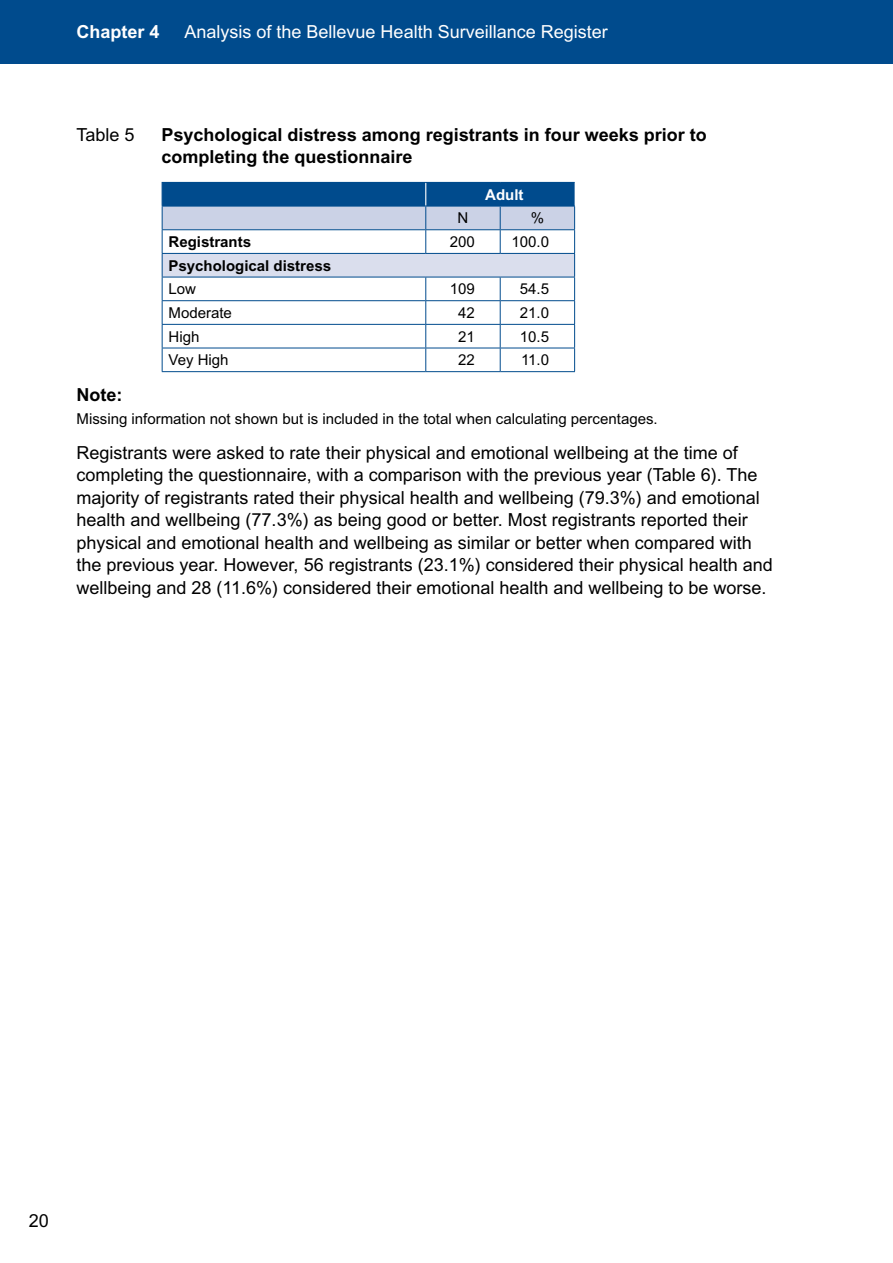
<style>
.page{position:relative;width:893px;height:1263px;background:#fff}
.page>*{position:absolute;margin:0;border:0;box-sizing:border-box;transform-origin:0 0}
.t1{font:18px/22.5px "Arial MT Std";color:#000}
.t2{font:700 18px/22.5px "Arial MT Std";color:#000}
.t3{font:18px "Arial MT Std";color:#fff}
.t4{font:700 18px "Arial MT Std";color:#fff}
.t5{font:15px "Arial MT Std";color:#000}
.t6{font:700 15px "Arial MT Std";color:#000}
.t7{font:700 15px "Arial MT Std";color:#fff}
</style>
<div class="page">
<div style="left:0;top:0;width:893px;height:64px;background:#004b8d"></div>
<svg style="left:162px;top:182px;width:413px;height:189px"></svg>
<hr style="left:162px;top:371px;width:264px;height:1px;background:#004b8d">
<hr style="left:426px;top:371px;width:74px;height:1px;background:#004b8d">
<hr style="left:500px;top:371px;width:75px;height:1px;background:#004b8d">
<p class="t4" style="left:77px;top:22px;width:85px">Chapter 4</p>
<p class="t3" style="left:185px;top:22px;width:425px">Analysis of the Bellevue Health Surveillance Register</p>
<p class="t1" style="left:77px;top:123px;width:60px">Table 5</p>
<p class="t2" style="left:162px;top:123px;width:547px">Psychological distress among registrants in four weeks prior to completing the questionnaire</p>
<p class="t7" style="left:485px;top:186px;width:40px">Adult</p>
<p class="t5" style="left:458px;top:210px;width:12px">N</p>
<p class="t5" style="left:531px;top:210px;width:15px">%</p>
<p class="t6" style="left:169px;top:233px;width:84px">Registrants</p>
<p class="t5" style="left:450px;top:233px;width:27px">200</p>
<p class="t5" style="left:512px;top:233px;width:39px">100.0</p>
<p class="t6" style="left:169px;top:257px;width:164px">Psychological distress</p>
<p class="t5" style="left:169px;top:280px;width:29px">Low</p>
<p class="t5" style="left:450px;top:280px;width:27px">109</p>
<p class="t5" style="left:520px;top:280px;width:31px">54.5</p>
<p class="t5" style="left:169px;top:304px;width:65px">Moderate</p>
<p class="t5" style="left:458px;top:304px;width:18px">42</p>
<p class="t5" style="left:520px;top:304px;width:31px">21.0</p>
<p class="t5" style="left:169px;top:328px;width:32px">High</p>
<p class="t5" style="left:458px;top:328px;width:18px">21</p>
<p class="t5" style="left:520px;top:328px;width:31px">10.5</p>
<p class="t5" style="left:169px;top:351px;width:62px">Vey High</p>
<p class="t5" style="left:458px;top:351px;width:18px">22</p>
<p class="t5" style="left:521px;top:351px;width:30px">11.0</p>
<p class="t2" style="left:77px;top:383px;width:47px">Note:</p>
<p class="t5" style="left:77px;top:410px;width:583px">Missing information not shown but is included in the total when calculating percentages.</p>
<p class="t1" style="left:77px;top:441px;width:698px">Registrants were asked to rate their physical and emotional wellbeing at the time of completing the questionnaire, with a comparison with the previous year (Table 6). The majority of registrants rated their physical health and wellbeing (79.3%) and emotional health and wellbeing (77.3%) as being good or better. Most registrants reported their physical and emotional health and wellbeing as similar or better when compared with the previous year. However, 56 registrants (23.1%) considered their physical health and wellbeing and 28 (11.6%) considered their emotional health and wellbeing to be worse.</p>
<p class="t1" style="left:29px;top:1209px;width:22px">20</p>
</div>
